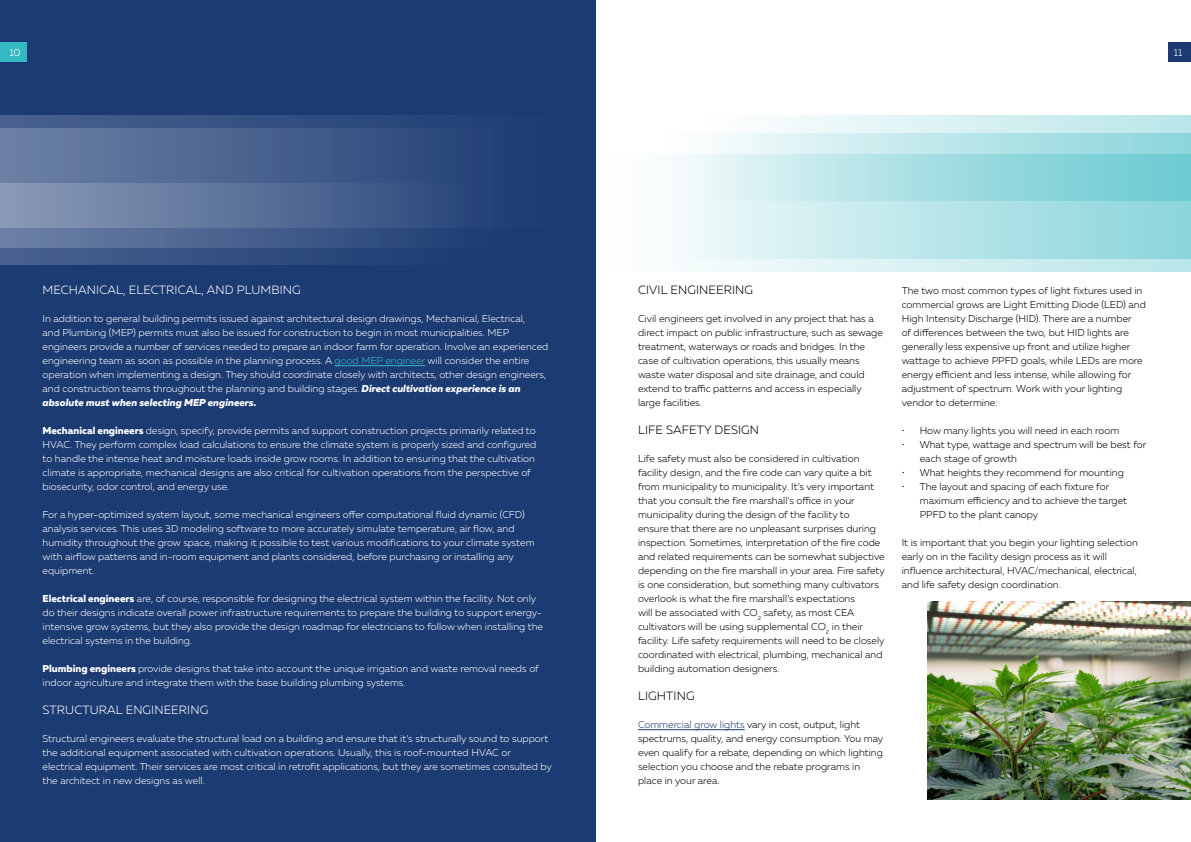
<style>
.page{position:relative;width:1191px;height:842px;background:#fff}
.page>*{position:absolute;margin:0;border:0;box-sizing:border-box;transform-origin:0 0}
.t1{font:300 12px "Muller";letter-spacing:.01em;color:#fff}
.t2{font:300 12px "Muller";letter-spacing:.01em;color:#000}
.t3{font:300 10px/14px "Muller";color:#fff}
.t4{font:300 10px/14px "Muller";color:#000}
.s1{color:#36b8c2}
.s2{font-weight:800;font-style:italic}
.s3{font-weight:800}
.s4{color:#1c3b73}
</style>
<div class="page">
<div style="left:607px;top:154px;width:584px;height:118px;background:linear-gradient(to right,#fefefe,#b9e6e9)"></div>
<div style="left:707px;top:116px;width:484px;height:85px;background:linear-gradient(to right,#fefefe,#b9e6e9)"></div>
<svg style="left:667px;top:133px;width:524px;height:126px;background:#b7e4e8"></svg>
<div style="left:0;top:0;width:595px;height:842px;background:#1c3b73"></div>
<img style="left:927px;top:601px;width:264px;height:198px">
<div style="left:1168px;top:43px;width:23px;height:19px;background:#1c3b73"></div>
<div style="left:0;top:43px;width:26px;height:19px;background:#36b8c2"></div>
<div style="left:0;top:116px;width:572px;height:112px;background:linear-gradient(to right,#49628e,#1c3b73)"></div>
<div style="left:0;top:183px;width:475px;height:81px;background:linear-gradient(to right,#49628e,#1c3b73)"></div>
<svg style="left:0;top:128px;width:515px;height:120px;background:#4d6591"></svg>
<hr style="left:334px;top:365px;width:91px;height:1px;background:#36b8c2">
<hr style="left:638px;top:729px;width:106px;height:1px;background:#1c3b73">
<p class="t3" style="left:9px;top:46px;width:13px">10</p>
<p class="t3" style="left:1174px;top:46px;width:10px">11</p>
<p class="t1" style="left:43px;top:283px;width:260px">MECHANICAL, ELECTRICAL, AND PLUMBING</p>
<p class="t3" style="left:43px;top:312px;width:507px">In addition to general building permits issued against architectural design drawings, Mechanical, Electrical,<br>and Plumbing (MEP) permits must also be issued for construction to begin in most municipalities. MEP engineers provide a number of services needed to prepare an indoor farm for operation. Involve an experienced engineering team as soon as possible in the planning process. A <span class="s1">good MEP engineer</span> will consider the entire operation when implementing a design. They should coordinate closely with architects, other design engineers, and construction teams throughout the planning and building stages. <span class="s2">Direct cultivation experience is an absolute must when selecting MEP engineers.</span></p>
<p class="t3" style="left:43px;top:424px;width:495px"><span class="s3">Mechanical engineers</span> design, specify, provide permits and support construction projects primarily related to HVAC. They perform complex load calculations to ensure the climate system is properly sized and configured to handle the intense heat and moisture loads inside grow rooms. In addition to ensuring that the cultivation climate is appropriate, mechanical designs are also critical for cultivation operations from the perspective of biosecurity, odor control, and energy use.</p>
<p class="t3" style="left:43px;top:508px;width:493px">For a hyper-optimized system layout, some mechanical engineers offer computational fluid dynamic (CFD) analysis services. This uses 3D modeling software to more accurately simulate temperature, air flow, and humidity throughout the grow space, making it possible to test various modifications to your climate system with airflow patterns and in-room equipment and plants considered, before purchasing or installing any equipment.</p>
<p class="t3" style="left:43px;top:592px;width:502px"><span class="s3">Electrical engineers</span> are, of course, responsible for designing the electrical system within the facility. Not only do their designs indicate overall power infrastructure requirements to prepare the building to support energy&shy;intensive grow systems, but they also provide the design roadmap for electricians to follow when installing the electrical systems in the building.</p>
<p class="t3" style="left:43px;top:662px;width:498px"><span class="s3">Plumbing engineers</span> provide designs that take into account the unique irrigation and waste removal needs of indoor agriculture and integrate them with the base building plumbing systems.</p>
<p class="t1" style="left:43px;top:703px;width:167px">STRUCTURAL ENGINEERING</p>
<p class="t3" style="left:43px;top:732px;width:511px">Structural engineers evaluate the structural load on a building and ensure that it’s structurally sound to support the additional equipment associated with cultivation operations. Usually, this is roof-mounted HVAC or electrical equipment. Their services are most critical in retrofit applications, but they are sometimes consulted by the architect in new designs as well.</p>
<p class="t2" style="left:638px;top:283px;width:116px">CIVIL ENGINEERING</p>
<p class="t4" style="left:638px;top:312px;width:246px">Civil engineers get involved in any project that has a direct impact on public infrastructure, such as sewage treatment, waterways or roads and bridges. In the case of cultivation operations, this usually means waste water disposal and site drainage, and could extend to traffic patterns and access in especially large facilities.</p>
<p class="t2" style="left:638px;top:423px;width:122px">LIFE SAFETY DESIGN</p>
<p class="t4" style="left:638px;top:452px;width:248px">Life safety must also be considered in cultivation facility design, and the fire code can vary quite a bit from municipality to municipality. It’s very important that you consult the fire marshall’s office in your municipality during the design of the facility to<br>ensure that there are no unpleasant surprises during inspection. Sometimes, interpretation of the fire code and related requirements can be somewhat subjective depending on the fire marshall in your area. Fire safety is one consideration, but something many cultivators overlook is what the fire marshall’s expectations<br>will be associated with CO<sub>2</sub> safety, as most CEA cultivators will be using supplemental CO<sub>2</sub> in their facility. Life safety requirements will need to be closely coordinated with electrical, plumbing, mechanical and building automation designers.</p>
<p class="t2" style="left:638px;top:689px;width:58px">LIGHTING</p>
<p class="t4" style="left:638px;top:718px;width:247px"><span class="s4">Commercial grow lights</span> vary in cost, output, light spectrums, quality, and energy consumption. You may even qualify for a rebate, depending on which lighting selection you choose and the rebate programs in place in your area.</p>
<p class="t4" style="left:901px;top:284px;width:246px">The two most common types of light fixtures used in commercial grows are Light Emitting Diode (LED) and High Intensity Discharge (HID). There are a number<br>of differences between the two, but HID lights are generally less expensive up front and utilize higher wattage to achieve PPFD goals, while LEDs are more energy efficient and less intense, while allowing for adjustment of spectrum. Work with your lighting vendor to determine:</p>
<p class="t4" style="left:901px;top:424px;width:219px">• How many lights you will need in each room</p>
<p class="t4" style="left:919px;top:438px;width:228px;text-indent:-18px">• What type, wattage and spectrum will be best for each stage of growth</p>
<p class="t4" style="left:901px;top:466px;width:224px">• What heights they recommend for mounting</p>
<p class="t4" style="left:919px;top:480px;width:209px;text-indent:-18px">• The layout and spacing of each fixture for maximum efficiency and to achieve the target<br>PPFD to the plant canopy</p>
<p class="t4" style="left:901px;top:536px;width:238px">It is important that you begin your lighting selection early on in the facility design process as it will influence architectural, HVAC/mechanical, electrical, and life safety design coordination.</p>
</div>
